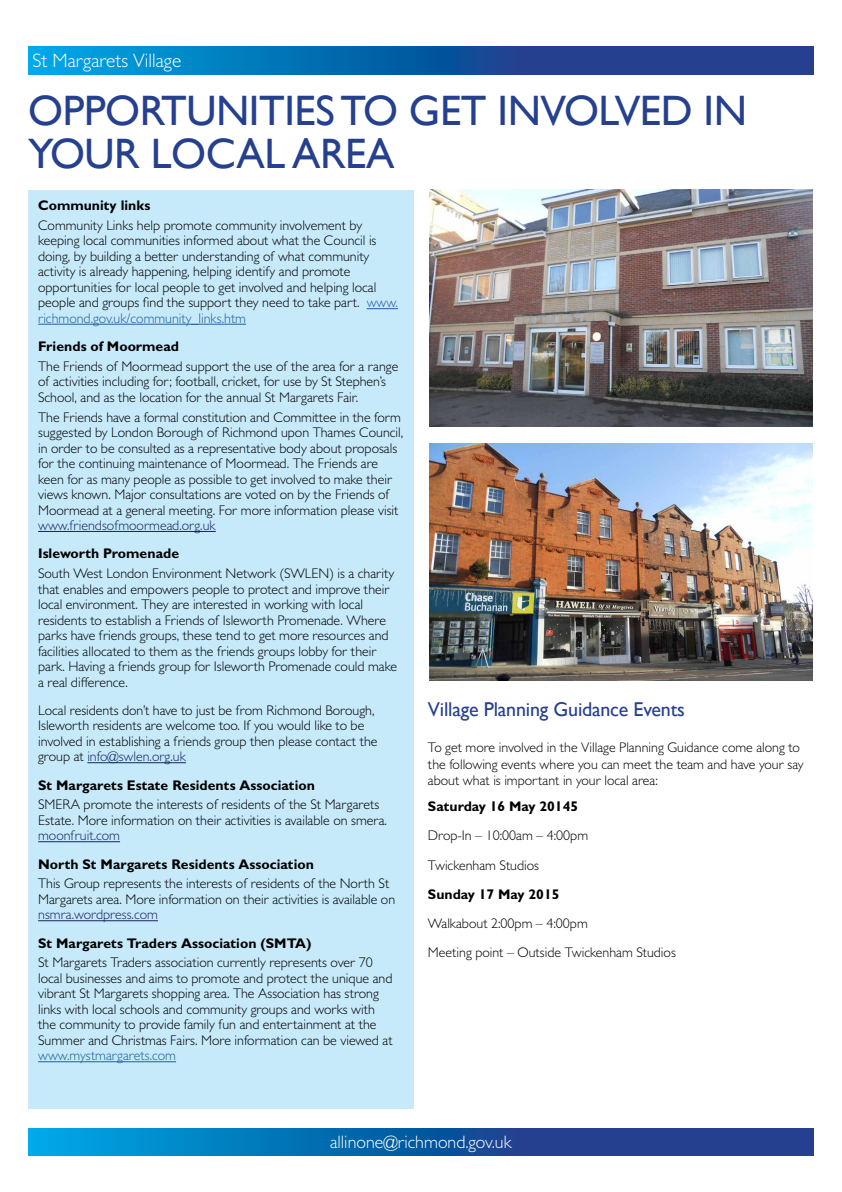
<style>
.page{position:relative;width:842px;height:1192px;background:#fff}
.page>*{position:absolute;margin:0;border:0;box-sizing:border-box;transform-origin:0 0}
.t1{font:42.5px/42.5px "Gill Sans";letter-spacing:-.01em;color:#25408f}
.t2{font:20px "Gill Sans";letter-spacing:-.01em;color:#25408f}
.t3{font:300 19.5px "Gill Sans MT Std";color:#fff}
.t4{font:300 18px "Gill Sans MT Std";color:#fff}
.t5{font:300 14px/15.5px "Gill Sans MT Std";color:#000}
.t6{font:700 14px "Gill Sans MT Std";color:#000}
.t7{font:300 14px "Gill Sans MT Std";color:#142462}
.t8{font:300 14px "Gill Sans MT Std";color:#215e9e}
.s1{color:#215e9e}
.s2{color:#142462}
</style>
<div class="page">
<svg style="left:28px;top:1128px;width:785px;height:27px;background:#0f62a9"></svg>
<svg style="left:28px;top:46px;width:786px;height:29px;background:#0f62a9"></svg>
<div style="left:28px;top:190px;width:386px;height:918px;background:#c7eafb"></div>
<hr style="left:367px;top:308px;width:31px;height:1px;background:#215e9e">
<hr style="left:38px;top:324px;width:208px;height:1px;background:#215e9e">
<hr style="left:38px;top:531px;width:178px;height:1px;background:#142462">
<hr style="left:87px;top:762px;width:99px;height:1px;background:#142462">
<hr style="left:38px;top:841px;width:82px;height:1px;background:#142462">
<hr style="left:38px;top:920px;width:120px;height:1px;background:#142462">
<hr style="left:38px;top:1061px;width:138px;height:1px;background:#215e9e">
<img style="left:430px;top:190px;width:382px;height:237px">
<img style="left:430px;top:443px;width:382px;height:237px">
<h3 class="t3" style="left:33px;top:49px;width:150px">St Margarets Village</h3>
<h1 class="t1" style="left:28px;top:90px;width:720px">OPPORTUNITIES TO GET INVOLVED IN<br>YOUR LOCAL AREA</h1>
<p class="t6" style="left:38px;top:197px;width:114px">Community links</p>
<p class="t5" style="left:38px;top:217px;width:361px">Community Links help promote community involvement by keeping local communities informed about what the Council is doing, by building a better understanding of what community activity is already happening, helping identify and promote opportunities for local people to get involved and helping local people and groups find the support they need to take part. <span class="s1">www. richmond.gov.uk/community_links.htm</span></p>
<p class="t6" style="left:38px;top:338px;width:143px">Friends of Moormead</p>
<p class="t5" style="left:38px;top:358px;width:362px">The Friends of Moormead support the use of the area for a range of activities including for; football, cricket, for use by St Stephen’s<br>School, and as the location for the annual St Margarets Fair.</p>
<p class="t5" style="left:38px;top:409px;width:367px">The Friends have a formal constitution and Committee in the form suggested by London Borough of Richmond upon Thames Council, in order to be consulted as a representative body about proposals for the continuing maintenance of Moormead. The Friends are keen for as many people as possible to get involved to make their views known. Major consultations are voted on by the Friends of Moormead at a general meeting. For more information please visit</p>
<p class="t7" style="left:38px;top:517px;width:179px">www.friendsofmoormead.org.uk</p>
<p class="t6" style="left:38px;top:545px;width:143px">Isleworth Promenade</p>
<p class="t5" style="left:38px;top:565px;width:360px">South West London Environment Network (SWLEN) is a charity that enables and empowers people to protect and improve their local environment. They are interested in working with local residents to establish a Friends of Isleworth Promenade. Where parks have friends groups, these tend to get more resources and facilities allocated to them as the friends groups lobby for their park. Having a friends group for Isleworth Promenade could make a real difference.</p>
<p class="t5" style="left:38px;top:702px;width:341px">Local residents don’t have to just be from Richmond Borough, Isleworth residents are welcome too. If you would like to be involved in establishing a friends group then please contact the group at <span class="s2">info@swlen.org.uk</span></p>
<p class="t6" style="left:38px;top:776px;width:278px">St Margarets Estate Residents Association</p>
<p class="t5" style="left:38px;top:797px;width:350px">SMERA promote the interests of residents of the St Margarets<br>Estate. More information on their activities is available on smera.</p>
<p class="t7" style="left:38px;top:827px;width:83px">moonfruit.com</p>
<p class="t6" style="left:38px;top:855px;width:277px">North St Margarets Residents Association</p>
<p class="t5" style="left:38px;top:876px;width:359px">This Group represents the interests of residents of the North St<br>Margarets area. More information on their activities is available on</p>
<p class="t7" style="left:38px;top:906px;width:121px">nsmra.wordpress.com</p>
<p class="t6" style="left:38px;top:934px;width:275px">St Margarets Traders Association (SMTA)</p>
<p class="t5" style="left:38px;top:955px;width:356px">St Margarets Traders association currently represents over 70 local businesses and aims to promote and protect the unique and vibrant St Margarets shopping area. The Association has strong links with local schools and community groups and works with the community to provide family fun and entertainment at the Summer and Christmas Fairs. More information can be viewed at</p>
<p class="t8" style="left:38px;top:1047px;width:139px">www.mystmargarets.com</p>
<h2 class="t2" style="left:428px;top:698px;width:258px">Village Planning Guidance Events</h2>
<p class="t5" style="left:428px;top:739px;width:377px;line-height:16.5px">To get more involved in the Village Planning Guidance come along to the following events where you can meet the team and have your say about what is important in your local area:</p>
<p class="t6" style="left:428px;top:798px;width:152px">Saturday 16 May 20145</p>
<p class="t5" style="left:428px;top:821px;width:162px;line-height:29.2px">Drop-In – 10:00am – 4:00pm<br>Twickenham Studios</p>
<p class="t6" style="left:428px;top:885px;width:133px">Sunday 17 May 2015</p>
<p class="t5" style="left:428px;top:909px;width:249px;line-height:29.2px">Walkabout 2:00pm – 4:00pm<br>Meeting point – Outside Twickenham Studios</p>
<p class="t4" style="left:330px;top:1131px;width:183px">allinone@richmond.gov.uk</p>
</div>
